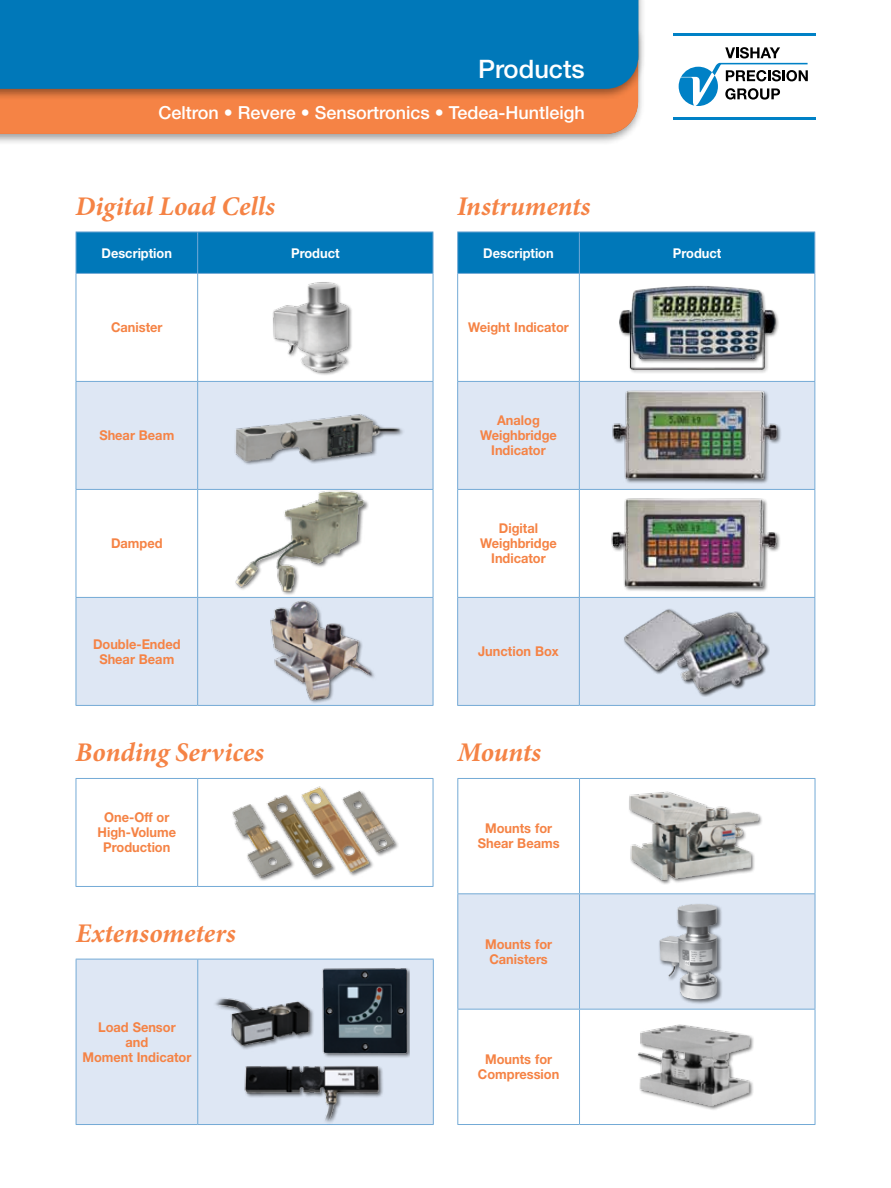
<style>
.page{position:relative;width:891px;height:1188px;background:#fff}
.page>*{position:absolute;margin:0;border:0;box-sizing:border-box;transform-origin:0 0}
.PL_Inside_Body_Heade{font:italic 700 27px "Minion Pro";color:#f58345}
.PL_Inside_Curve_Head{font:500 25.5px "Helvetica Neue LT Std";color:#fff}
.PL_Inside_Curve_Subh{font:500 18px "Helvetica Neue LT Std";color:#fff}
.PL_Table_SideHeader{font:700 13.5px/15px "Helvetica Neue LT Std";color:#f58345;text-align:center;scale:.95 1}
.PL_Table_TopHeader{font:700 13.5px "Helvetica Neue LT Std";color:#fff;scale:.95 1}
</style>
<div class="page">
<svg style="left:679px;top:47px;width:129px;height:59px"></svg>
<hr style="left:673px;top:34px;width:142px;height:2px;background:#0081c6">
<hr style="left:673px;top:117px;width:142px;height:2px;background:#0081c6">
<div style="left:0;top:27px;width:646px;height:119px;background:#000;opacity:.4"></div>
<div style="left:0;top:101px;width:638px;height:33px;background:#f58345"></div>
<div style="left:0;top:0;width:646px;height:101px;background:#000;opacity:.4"></div>
<div style="left:0;top:0;width:638px;height:89px;background:#0078b9"></div>
<div style="left:77px;top:233px;width:356px;height:40px;background:#0078b9"></div>
<svg style="left:77px;top:382px;width:356px;height:323px;fill:#dee7f4"></svg>
<hr style="left:76px;top:232px;width:122px;height:1px;background:#74aad6">
<hr style="left:76px;top:232px;width:1px;height:41px;background:#74aad6">
<hr style="left:198px;top:232px;width:235px;height:1px;background:#74aad6">
<hr style="left:197px;top:232px;width:1px;height:41px;background:#74aad6">
<hr style="left:433px;top:232px;width:1px;height:41px;background:#74aad6">
<hr style="left:76px;top:273px;width:122px;height:1px;background:#74aad6">
<hr style="left:76px;top:274px;width:1px;height:107px;background:#74aad6">
<hr style="left:198px;top:273px;width:235px;height:1px;background:#74aad6">
<hr style="left:197px;top:274px;width:1px;height:107px;background:#74aad6">
<hr style="left:433px;top:274px;width:1px;height:107px;background:#74aad6">
<hr style="left:76px;top:490px;width:1px;height:107px;background:#74aad6">
<hr style="left:197px;top:490px;width:1px;height:107px;background:#74aad6">
<hr style="left:433px;top:490px;width:1px;height:107px;background:#74aad6">
<hr style="left:76px;top:381px;width:122px;height:1px;background:#74aad6">
<hr style="left:76px;top:382px;width:1px;height:107px;background:#74aad6">
<hr style="left:76px;top:489px;width:122px;height:1px;background:#74aad6">
<hr style="left:198px;top:381px;width:235px;height:1px;background:#74aad6">
<hr style="left:197px;top:382px;width:1px;height:107px;background:#74aad6">
<hr style="left:433px;top:382px;width:1px;height:107px;background:#74aad6">
<hr style="left:198px;top:489px;width:235px;height:1px;background:#74aad6">
<hr style="left:76px;top:597px;width:122px;height:1px;background:#74aad6">
<hr style="left:76px;top:598px;width:1px;height:107px;background:#74aad6">
<hr style="left:76px;top:705px;width:122px;height:1px;background:#74aad6">
<hr style="left:198px;top:597px;width:235px;height:1px;background:#74aad6">
<hr style="left:197px;top:598px;width:1px;height:107px;background:#74aad6">
<hr style="left:433px;top:598px;width:1px;height:107px;background:#74aad6">
<hr style="left:198px;top:705px;width:235px;height:1px;background:#74aad6">
<div style="left:458px;top:233px;width:356px;height:40px;background:#0078b9"></div>
<svg style="left:458px;top:382px;width:356px;height:323px;fill:#dee7f4"></svg>
<hr style="left:457px;top:232px;width:122px;height:1px;background:#74aad6">
<hr style="left:457px;top:232px;width:1px;height:41px;background:#74aad6">
<hr style="left:579px;top:232px;width:236px;height:1px;background:#74aad6">
<hr style="left:579px;top:232px;width:1px;height:41px;background:#74aad6">
<hr style="left:814px;top:232px;width:1px;height:41px;background:#74aad6">
<hr style="left:457px;top:490px;width:1px;height:107px;background:#74aad6">
<hr style="left:579px;top:490px;width:1px;height:107px;background:#74aad6">
<hr style="left:814px;top:490px;width:1px;height:107px;background:#74aad6">
<hr style="left:457px;top:273px;width:122px;height:1px;background:#74aad6">
<hr style="left:457px;top:274px;width:1px;height:107px;background:#74aad6">
<hr style="left:579px;top:273px;width:236px;height:1px;background:#74aad6">
<hr style="left:579px;top:274px;width:1px;height:107px;background:#74aad6">
<hr style="left:814px;top:274px;width:1px;height:107px;background:#74aad6">
<hr style="left:457px;top:381px;width:122px;height:1px;background:#74aad6">
<hr style="left:457px;top:382px;width:1px;height:107px;background:#74aad6">
<hr style="left:457px;top:489px;width:122px;height:1px;background:#74aad6">
<hr style="left:457px;top:597px;width:122px;height:1px;background:#74aad6">
<hr style="left:457px;top:598px;width:1px;height:107px;background:#74aad6">
<hr style="left:457px;top:705px;width:122px;height:1px;background:#74aad6">
<hr style="left:579px;top:597px;width:236px;height:1px;background:#74aad6">
<hr style="left:579px;top:598px;width:1px;height:107px;background:#74aad6">
<hr style="left:814px;top:598px;width:1px;height:107px;background:#74aad6">
<hr style="left:579px;top:705px;width:236px;height:1px;background:#74aad6">
<hr style="left:579px;top:381px;width:236px;height:1px;background:#74aad6">
<hr style="left:579px;top:382px;width:1px;height:107px;background:#74aad6">
<hr style="left:814px;top:382px;width:1px;height:107px;background:#74aad6">
<hr style="left:579px;top:489px;width:236px;height:1px;background:#74aad6">
<hr style="left:76px;top:778px;width:122px;height:1px;background:#74aad6">
<hr style="left:76px;top:779px;width:1px;height:107px;background:#74aad6">
<hr style="left:76px;top:886px;width:122px;height:1px;background:#74aad6">
<hr style="left:198px;top:778px;width:235px;height:1px;background:#74aad6">
<hr style="left:197px;top:779px;width:1px;height:107px;background:#74aad6">
<hr style="left:433px;top:779px;width:1px;height:107px;background:#74aad6">
<hr style="left:198px;top:886px;width:235px;height:1px;background:#74aad6">
<div style="left:77px;top:960px;width:356px;height:164px;background:#dee7f4"></div>
<hr style="left:76px;top:959px;width:122px;height:1px;background:#74aad6">
<hr style="left:76px;top:959px;width:1px;height:165px;background:#74aad6">
<hr style="left:76px;top:1124px;width:122px;height:1px;background:#74aad6">
<hr style="left:198px;top:959px;width:236px;height:1px;background:#74aad6">
<hr style="left:197px;top:959px;width:1px;height:165px;background:#74aad6">
<hr style="left:433px;top:959px;width:1px;height:165px;background:#74aad6">
<hr style="left:198px;top:1124px;width:236px;height:1px;background:#74aad6">
<div style="left:458px;top:894px;width:357px;height:115px;background:#dee7f4"></div>
<hr style="left:457px;top:1010px;width:1px;height:114px;background:#74aad6">
<hr style="left:457px;top:1124px;width:123px;height:1px;background:#74aad6">
<hr style="left:457px;top:778px;width:123px;height:1px;background:#74aad6">
<hr style="left:457px;top:779px;width:1px;height:114px;background:#74aad6">
<hr style="left:579px;top:1010px;width:1px;height:114px;background:#74aad6">
<hr style="left:815px;top:1010px;width:1px;height:114px;background:#74aad6">
<hr style="left:580px;top:1124px;width:235px;height:1px;background:#74aad6">
<hr style="left:580px;top:778px;width:235px;height:1px;background:#74aad6">
<hr style="left:579px;top:779px;width:1px;height:114px;background:#74aad6">
<hr style="left:815px;top:779px;width:1px;height:114px;background:#74aad6">
<hr style="left:457px;top:893px;width:123px;height:1px;background:#74aad6">
<hr style="left:457px;top:894px;width:1px;height:115px;background:#74aad6">
<hr style="left:457px;top:1009px;width:123px;height:1px;background:#74aad6">
<hr style="left:580px;top:893px;width:235px;height:1px;background:#74aad6">
<hr style="left:579px;top:894px;width:1px;height:115px;background:#74aad6">
<hr style="left:815px;top:894px;width:1px;height:115px;background:#74aad6">
<hr style="left:580px;top:1009px;width:235px;height:1px;background:#74aad6">
<img style="left:273px;top:282px;width:79px;height:93px">
<img style="left:225px;top:408px;width:178px;height:67px">
<img style="left:266px;top:598px;width:112px;height:105px">
<img style="left:211px;top:965px;width:207px;height:159px">
<div style="left:618px;top:285px;width:162px;height:89px;background:#000;opacity:.55"></div>
<img style="left:619px;top:285px;width:158px;height:85px">
<img style="left:605px;top:380px;width:183px;height:117px">
<img style="left:603px;top:483px;width:183px;height:122px">
<div style="left:622px;top:608px;width:148px;height:89px;background:#dee7f4"></div>
<img style="left:664px;top:603px;width:108px;height:99px">
<img style="left:613px;top:599px;width:97px;height:76px">
<div style="left:658px;top:903px;width:65px;height:102px;background:#000;opacity:.55"></div>
<img style="left:660px;top:904px;width:57px;height:95px">
<img style="left:629px;top:791px;width:133px;height:93px">
<div style="left:637px;top:1024px;width:118px;height:87px;background:#000;opacity:.55"></div>
<img style="left:638px;top:1024px;width:114px;height:85px">
<img style="left:230px;top:482px;width:139px;height:112px">
<img style="left:232px;top:786px;width:166px;height:95px">
<p class="PL_Inside_Curve_Head" style="left:478px;top:54px;width:108px">Products</p>
<p class="PL_Inside_Curve_Subh" style="left:158px;top:102px;width:428px">Celtron • Revere • Sensortronics • Tedea-Huntleigh</p>
<p class="PL_Inside_Body_Heade" style="left:76px;top:187px;width:201px">Digital Load Cells</p>
<p class="PL_Table_TopHeader" style="left:102px;top:244px;width:76px">Description</p>
<p class="PL_Table_TopHeader" style="left:291px;top:244px;width:53px">Product</p>
<p class="PL_Table_SideHeader" style="left:111px;top:320px;width:56px">Canister</p>
<p class="PL_Table_SideHeader" style="left:99px;top:428px;width:80px">Shear Beam</p>
<p class="PL_Table_SideHeader" style="left:111px;top:536px;width:56px">Damped</p>
<p class="PL_Table_SideHeader" style="left:93px;top:636px;width:94px">Double-Ended<br>Shear Beam</p>
<p class="PL_Inside_Body_Heade" style="left:76px;top:733px;width:190px">Bonding Services</p>
<p class="PL_Table_SideHeader" style="left:98px;top:810px;width:84px">One-Off or<br>High-Volume<br>Production</p>
<p class="PL_Inside_Body_Heade" style="left:76px;top:914px;width:161px">Extensometers</p>
<p class="PL_Table_SideHeader" style="left:82px;top:1019px;width:116px">Load Sensor<br>and<br>Moment Indicator</p>
<p class="PL_Inside_Body_Heade" style="left:457px;top:187px;width:135px">Instruments</p>
<p class="PL_Table_TopHeader" style="left:483px;top:244px;width:76px">Description</p>
<p class="PL_Table_TopHeader" style="left:673px;top:244px;width:53px">Product</p>
<p class="PL_Table_SideHeader" style="left:468px;top:320px;width:108px">Weight Indicator</p>
<p class="PL_Table_SideHeader" style="left:480px;top:413px;width:82px">Analog<br>Weighbridge<br>Indicator</p>
<p class="PL_Table_SideHeader" style="left:480px;top:521px;width:82px">Digital<br>Weighbridge<br>Indicator</p>
<p class="PL_Table_SideHeader" style="left:478px;top:644px;width:86px">Junction Box</p>
<p class="PL_Inside_Body_Heade" style="left:457px;top:733px;width:85px">Mounts</p>
<p class="PL_Table_SideHeader" style="left:478px;top:821px;width:88px">Mounts for<br>Shear Beams</p>
<p class="PL_Table_SideHeader" style="left:485px;top:936px;width:72px">Mounts for<br>Canisters</p>
<p class="PL_Table_SideHeader" style="left:478px;top:1052px;width:87px">Mounts for<br>Compression</p>
</div>
